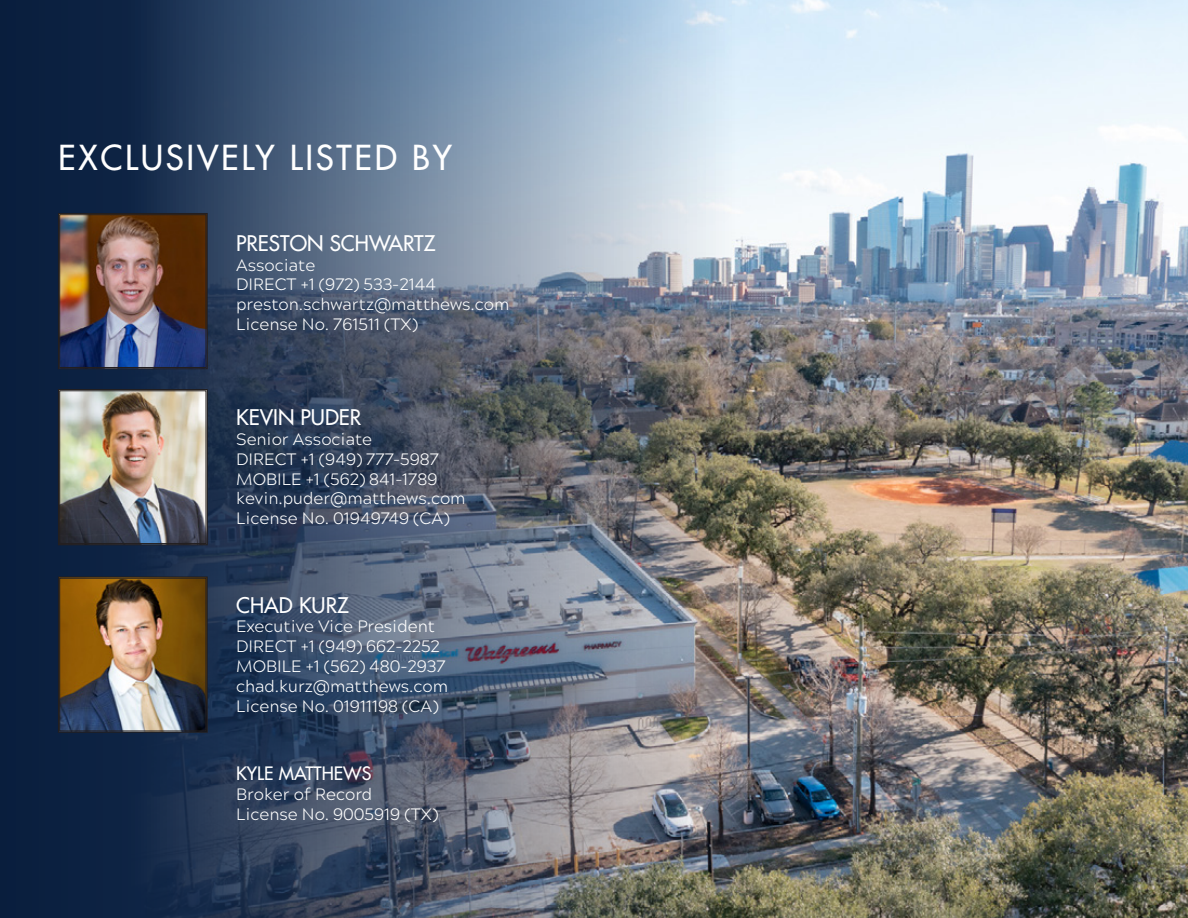
<style>
.page{position:relative;width:1188px;height:918px;background:#fff}
.page>*{position:absolute;margin:0;border:0;box-sizing:border-box;transform-origin:0 0}
.t1{font:33.6px "Futura";letter-spacing:.08em;color:#fff}
.t2{font:21px "Futura";color:#fff}
.t3{font:18px "Futura";color:#fff}
.t4{font:300 16.5px/19.8px "Acherus Grotesque";color:#fff}
</style>
<div class="page">
<img style="left:814px;top:0;width:374px;height:918px">
<img style="left:0;top:0;width:814px;height:918px">
<img style="left:58px;top:389px;width:149px;height:156px">
<div style="left:60px;top:391px;width:146px;height:153px;border:1px solid #231f20"></div>
<img style="left:58px;top:213px;width:149px;height:156px">
<div style="left:60px;top:215px;width:146px;height:153px;border:1px solid #231f20"></div>
<img style="left:58px;top:577px;width:149px;height:155px">
<div style="left:60px;top:578px;width:146px;height:153px;border:1px solid #231f20"></div>
<p class="t1" style="left:58px;top:136px;width:395px">EXCLUSIVELY LISTED BY</p>
<p class="t2" style="left:236px;top:230px;width:201px">PRESTON SCHWARTZ</p>
<p class="t4" style="left:236px;top:254px;width:81px">Associate</p>
<p class="t4" style="left:236px;top:274px;width:201px">DIRECT +1 (972) 533-2144</p>
<p class="t4" style="left:236px;top:294px;width:275px">preston.schwartz@matthews.com<br>License No. 761511 (TX)</p>
<p class="t2" style="left:236px;top:404px;width:127px">KEVIN PUDER</p>
<p class="t4" style="left:236px;top:428px;width:137px">Senior Associate</p>
<p class="t4" style="left:236px;top:448px;width:204px">DIRECT +1 (949) 777-5987</p>
<p class="t4" style="left:236px;top:468px;width:203px">MOBILE +1 (562) 841-1789</p>
<p class="t4" style="left:236px;top:488px;width:231px">kevin.puder@matthews.com</p>
<p class="t4" style="left:236px;top:508px;width:215px">License No. 01949749 (CA)</p>
<p class="t2" style="left:236px;top:592px;width:114px">CHAD KURZ</p>
<p class="t4" style="left:236px;top:616px;width:200px">Executive Vice President</p>
<p class="t4" style="left:236px;top:636px;width:205px">DIRECT +1 (949) 662-2252</p>
<p class="t4" style="left:236px;top:655px;width:211px">MOBILE +1 (562) 480-2937</p>
<p class="t4" style="left:236px;top:675px;width:213px">chad.kurz@matthews.com</p>
<p class="t4" style="left:236px;top:695px;width:204px">License No. 01911198 (CA)</p>
<p class="t3" style="left:236px;top:762px;width:137px">KYLE MATTHEWS</p>
<p class="t4" style="left:236px;top:784px;width:203px">Broker of Record<br>License No. 9005919 (TX)</p>
</div>
